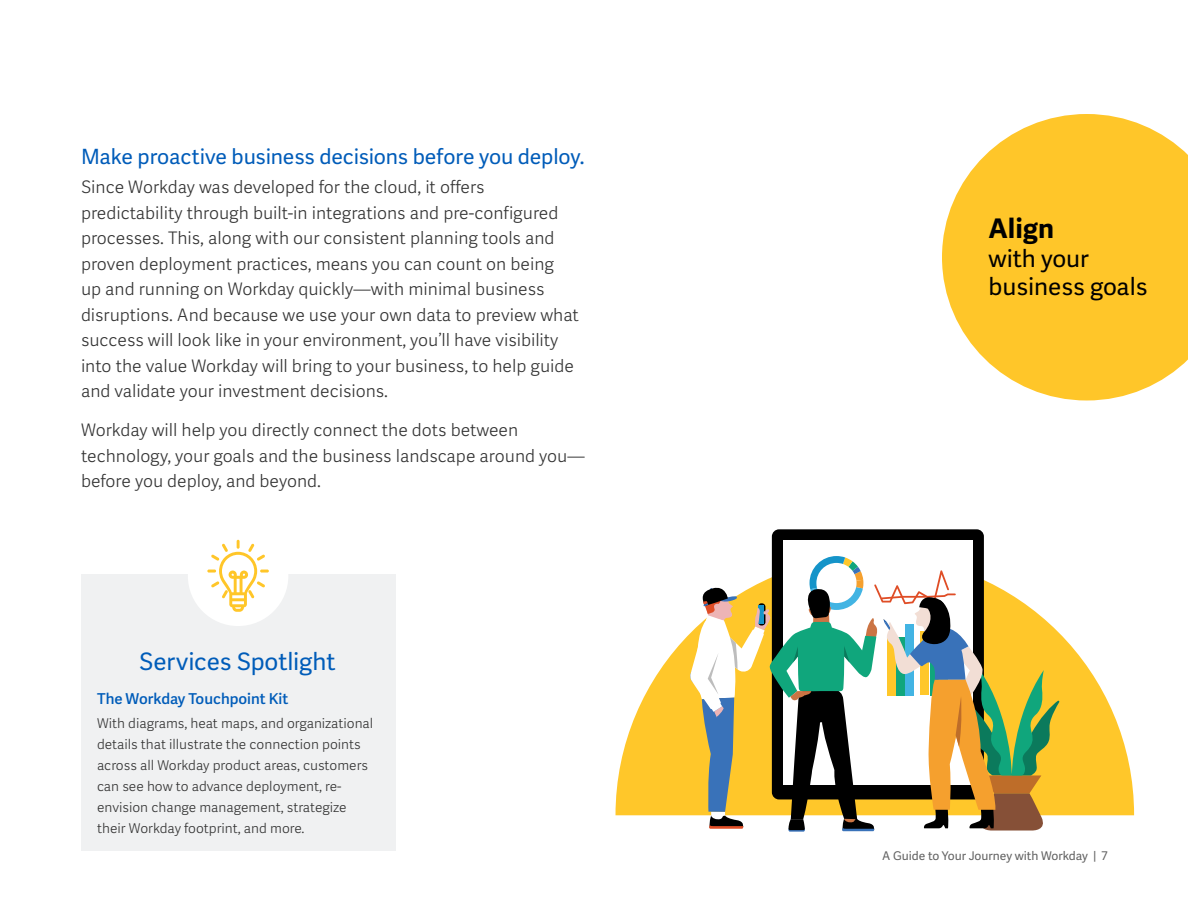
<style>
.page{position:relative;width:1188px;height:918px;background:#fff}
.page>*{position:absolute;margin:0;border:0;box-sizing:border-box;transform-origin:0 0}
.Byline{font:700 27px "Workday Adelle Sans";color:#000}
.Byline-2{font:24px/28.8px "Workday Adelle Sans";color:#000}
.Heading_3{font:24px "Workday Adelle Sans";letter-spacing:-.005em;color:#005cb9}
.Heading_1{font:21px "Workday Adelle Sans";letter-spacing:-.005em;color:#005cb9}
.Body__Intro{font:300 17.25px/25.5px "Workday Adelle Sans";color:#333}
.Heading_3-2{font:500 15px "Workday Adelle Sans";color:#005cb9}
.Byline-3{font:300 13.5px/21px "Workday Adelle Sans";color:#333}
.t1{font:12px "Workday Adelle Sans";color:#616161}
</style>
<div class="page">
<svg style="left:942px;top:114px;width:246px;height:286px;fill:#ffc629"></svg>
<svg style="left:616px;top:634px;width:518px;height:181px;fill:#ffc72a"></svg>
<div style="left:772px;top:529px;width:212px;height:270px;background:#000;border-radius:7px"></div>
<div style="left:784px;top:540px;width:189px;height:244px;background:#fff"></div>
<svg style="left:689px;top:556px;width:371px;height:276px"></svg>
<div style="left:81px;top:574px;width:314px;height:277px;background:#f0f1f2"></div>
<div style="left:188px;top:526px;width:100px;height:100px;background:#fff;border-radius:50%"></div>
<svg style="left:207px;top:540px;width:62px;height:72px"></svg>
<p class="Heading_1" style="left:81px;top:145px;width:505px">Make proactive business decisions before you deploy.</p>
<p class="Body__Intro" style="left:81px;top:175px;width:500px">Since Workday was developed for the cloud, it offers predictability through built-in integrations and pre-configured processes. This, along with our consistent planning tools and proven deployment practices, means you can count on being<br>up and running on Workday quickly—with minimal business disruptions. And because we use your own data to preview what success will look like in your environment, you’ll have visibility into the value Workday will bring to your business, to help guide and validate your investment decisions.</p>
<p class="Body__Intro" style="left:81px;top:418px;width:505px">Workday will help you directly connect the dots between technology, your goals and the business landscape around you— before you deploy, and beyond.</p>
<p class="Heading_3" style="left:139px;top:647px;width:198px">Services Spotlight</p>
<p class="Heading_3-2" style="left:97px;top:690px;width:193px">The Workday Touchpoint Kit</p>
<p class="Byline-3" style="left:97px;top:714px;width:278px">With diagrams, heat maps, and organizational details that illustrate the connection points across all Workday product areas, customers can see how to advance deployment, re&shy;envision change management, strategize their Workday footprint, and more.</p>
<p class="Byline" style="left:988px;top:212px;width:67px">Align</p>
<p class="Byline-2" style="left:988px;top:245px;width:161px">with your business goals</p>
<p class="t1" style="left:882px;top:849px;width:227px">A Guide to Your Journey with Workday | 7</p>
</div>
